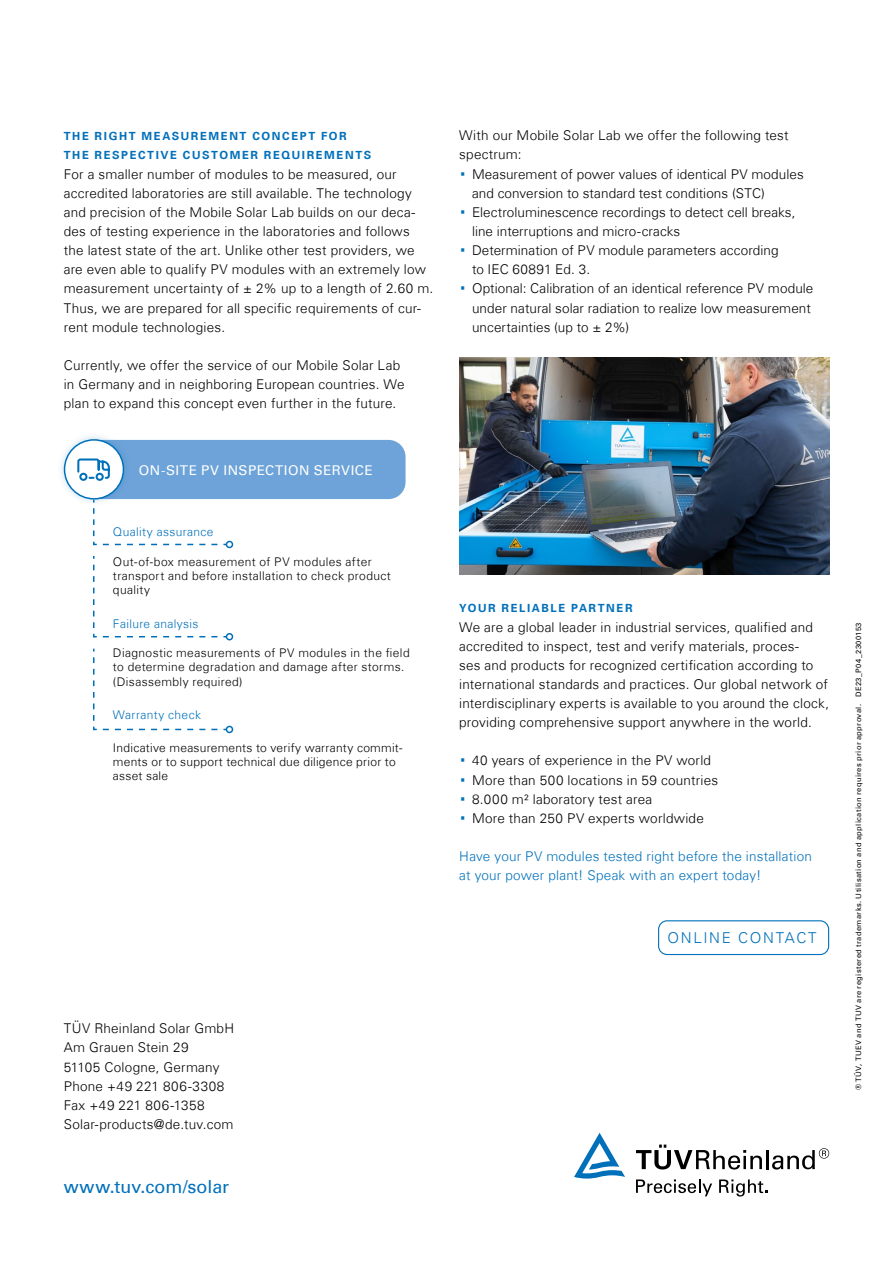
<style>
.page{position:relative;width:893px;height:1263px;background:#fff}
.page>*{position:absolute;margin:0;border:0;box-sizing:border-box;transform-origin:0 0}
.t1{font:18px "Univers Com 55 Roman";color:#0070ba}
.t2{font:300 15px "Univers Com 45";letter-spacing:.11em;color:#0070ba}
.t3{font:300 13.5px/19.2px "Univers Com 45";letter-spacing:.015em;color:#000}
.t4{font:300 13.5px/19.2px "Univers Com 45";letter-spacing:.015em;color:#0070ba}
.t5{font:13.5px "Univers Com 55 Roman";letter-spacing:.035em;color:#fff}
.t6{font:300 12px/14.4px "Univers Com 45";letter-spacing:.03em;color:#000}
.t7{font:300 12px "Univers Com 45";letter-spacing:.03em;color:#0070ba}
.t8{font:700 11.25px/19.2px "Univers Com 65";letter-spacing:.145em;color:#0070ba}
.t9{font:7.5px "Univers Com 55 Roman";letter-spacing:.05em;color:#000}
.s1{font-family:"Univers Com 55 Roman";font-weight:400;font-size:27px;color:#0070ba}
</style>
<div class="page">
<svg style="left:636px;top:1144px;width:126px;height:25px"></svg>
<hr style="left:766px;top:1150px;width:3px;height:19px;background:#000">
<svg style="left:772px;top:1148px;width:57px;height:21px"></svg>
<svg style="left:574px;top:1133px;width:51px;height:45px"></svg>
<svg style="left:636px;top:1179px;width:76px;height:17px"></svg>
<svg style="left:719px;top:1179px;width:48px;height:17px"></svg>
<div style="left:79px;top:440px;width:327px;height:59px;background:#6da3d8;border-radius:17px"></div>
<div style="left:658px;top:920px;width:171px;height:35px;border:1px solid #0070ba;border-radius:9px"></div>
<div style="left:57px;top:432px;width:75px;height:75px;background:#0070ba;opacity:.23"></div>
<div style="left:65px;top:440px;width:58px;height:59px;background:#fff;border-radius:50%"></div>
<div style="left:64px;top:439px;width:60px;height:61px;border:2px solid #0070ba;border-radius:50%"></div>
<svg style="left:77px;top:458px;width:33px;height:23px"></svg>
<svg style="left:92px;top:498px;width:136px;height:48px"></svg>
<div style="left:226px;top:541px;width:7px;height:7px;border:2px solid #0070ba;border-radius:50%"></div>
<svg style="left:93px;top:555px;width:135px;height:83px"></svg>
<div style="left:226px;top:633px;width:7px;height:7px;border:2px solid #0070ba;border-radius:50%"></div>
<svg style="left:93px;top:648px;width:135px;height:83px"></svg>
<div style="left:226px;top:726px;width:7px;height:7px;border:2px solid #0070ba;border-radius:50%"></div>
<img style="left:459px;top:357px;width:370px;height:217px">
<p class="t8" style="left:64px;top:127px;width:309px">THE RIGHT MEASUREMENT CONCEPT FOR<br>THE RESPECTIVE CUSTOMER REQUIREMENTS</p>
<p class="t3" style="left:64px;top:164px;width:371px">For a smaller number of modules to be measured, our accredited laboratories are still available. The technology and precision of the Mobile Solar Lab builds on our deca&shy;des of testing experience in the laboratories and follows<br>the latest state of the art. Unlike other test providers, we are even able to qualify PV modules with an extremely low measurement uncertainty of ± 2% up to a length of 2.60 m.<br>Thus, we are prepared for all specific requirements of cur&shy;rent module technologies.</p>
<p class="t3" style="left:64px;top:355px;width:342px">Currently, we offer the service of our Mobile Solar Lab in Germany and in neighboring European countries. We plan to expand this concept even further in the future.</p>
<p class="t5" style="left:139px;top:462px;width:235px">ON-SITE PV INSPECTION SERVICE</p>
<p class="t7" style="left:113px;top:524px;width:102px">Quality assurance</p>
<p class="t6" style="left:113px;top:554px;width:279px">Out-of-box measurement of PV modules after transport and before installation to check product quality</p>
<p class="t7" style="left:113px;top:616px;width:87px">Failure analysis</p>
<p class="t6" style="left:113px;top:645px;width:298px">Diagnostic measurements of PV modules in the field to determine degradation and damage after storms. (Disassembly required)</p>
<p class="t7" style="left:113px;top:707px;width:90px">Warranty check</p>
<p class="t6" style="left:113px;top:740px;width:291px">Indicative measurements to verify warranty commit&shy;ments or to support technical due diligence prior to asset sale</p>
<p class="t3" style="left:64px;top:1019px;width:172px">TÜV Rheinland Solar GmbH<br>Am Grauen Stein 29<br>51105 Cologne, Germany<br>Phone +49 221 806-3308<br>Fax +49 221 806-1358<br>Solar-products@de.tuv.com</p>
<h1 class="t1" style="left:64px;top:1175px;width:167px">www.tuv.com/solar</h1>
<p class="t3" style="left:459px;top:126px;width:331px">With our Mobile Solar Lab we offer the following test</p>
<p class="t3" style="left:459px;top:145px;width:64px">spectrum:</p>
<p class="t3" style="left:459px;top:164px;width:346px"><span class="s1">·</span> Measurement of power values of identical PV modules</p>
<p class="t3" style="left:472px;top:183px;width:294px">and conversion to standard test conditions (STC)</p>
<p class="t3" style="left:459px;top:202px;width:338px"><span class="s1">·</span> Electroluminescence recordings to detect cell breaks,</p>
<p class="t3" style="left:472px;top:222px;width:210px">line interruptions and micro-cracks</p>
<p class="t3" style="left:459px;top:241px;width:321px"><span class="s1">·</span> Determination of PV module parameters according</p>
<p class="t3" style="left:472px;top:260px;width:120px">to IEC 60891 Ed. 3.</p>
<p class="t3" style="left:459px;top:279px;width:356px"><span class="s1">·</span> Optional: Calibration of an identical reference PV module</p>
<p class="t3" style="left:472px;top:298px;width:340px">under natural solar radiation to realize low measurement</p>
<p class="t3" style="left:472px;top:317px;width:159px">uncertainties (up to ± 2%)</p>
<p class="t8" style="left:459px;top:599px;width:175px">YOUR RELIABLE PARTNER</p>
<p class="t3" style="left:459px;top:617px;width:371px">We are a global leader in industrial services, qualified and accredited to inspect, test and verify materials, proces-<br>ses and products for recognized certification according to international standards and practices. Our global network of interdisciplinary experts is available to you around the clock, providing comprehensive support anywhere in the world.</p>
<p class="t3" style="left:459px;top:751px;width:260px"><span class="s1">·</span> 40 years of experience in the PV world <span class="s1">·</span> More than 500 locations in 59 countries <span class="s1">·</span> 8.000 m² laboratory test area<br><span class="s1">·</span> More than 250 PV experts worldwide</p>
<p class="t4" style="left:459px;top:847px;width:354px">Have your PV modules tested right before the installation at your power plant! Speak with an expert today!</p>
<p class="t2" style="left:668px;top:929px;width:150px">ONLINE CONTACT</p>
<p class="t9" style="left:854px;top:1090px;width:469px;rotate:-90deg">® TÜV, TUEV and TUV are registered trademarks. Utilisation and application requires prior approval. DE23_P04_2300153</p>
</div>
